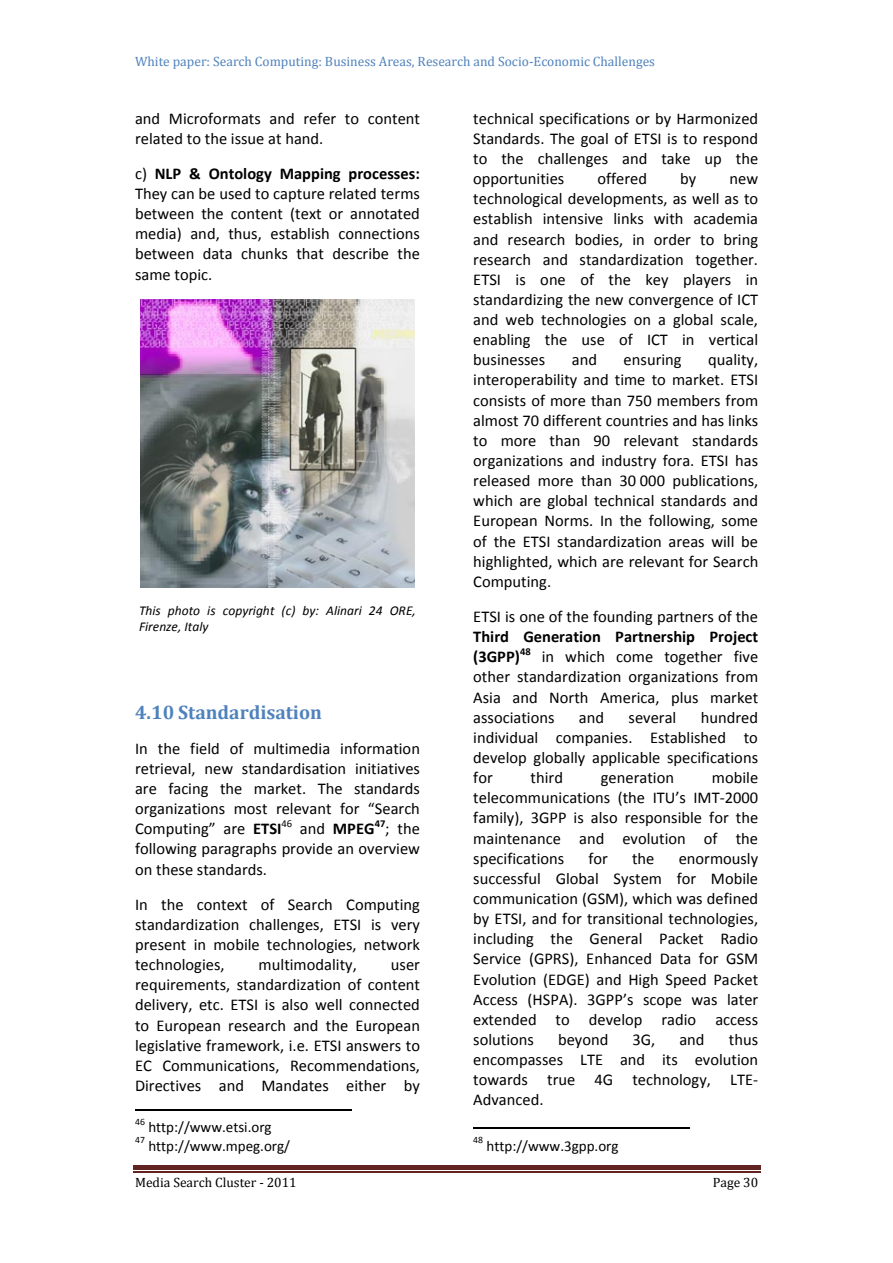
<style>
.page{position:relative;width:893px;height:1263px;background:#fff}
.page>*{position:absolute;margin:0;border:0;box-sizing:border-box;transform-origin:0 0}
.t1{font:700 19.5px "Cambria";color:#4f82bd}
.t2{font:16.5px/20.1px "Calibri";color:#000;text-align:justify}
.t3{font:700 16.5px/20.1px "Calibri";color:#000}
.t4{font:15px "Calibri";color:#000}
.t5{font:13.5px "Cambria";color:#4f82bd}
.t6{font:italic 13.5px/16.4px "Calibri";color:#000}
.t7{font:13.5px "Cambria";color:#000}
.t8{font:700 10.5px "Calibri";color:#000}
.t9{font:10.5px "Calibri";color:#000}
.t10{font:9.75px "Calibri";color:#000}
.s1{font-weight:700}
.s2{font-weight:400}
</style>
<div class="page">
<hr style="left:133px;top:1166px;width:627px;height:4px;background:#622423">
<hr style="left:133px;top:1171px;width:627px;height:1px;background:#622423">
<img style="left:140px;top:299px;width:274px;height:288px">
<hr style="left:135px;top:1110px;width:216px;height:1px;background:#000">
<hr style="left:473px;top:1128px;width:216px;height:1px;background:#000">
<p class="t5" style="left:135px;top:53px;width:521px">White paper: Search Computing: Business Areas, Research and Socio-Economic Challenges</p>
<p class="t2" style="left:135px;top:109px;width:286px">and Microformats and refer to content related to the issue at hand.</p>
<p class="t2" style="left:135px;top:165px;width:286px">c) <span class="s1">NLP &amp; Ontology Mapping processes:<br></span>They can be used to capture related terms between the content (text or annotated media) and, thus, establish connections between data chunks that describe the same topic.</p>
<p class="t6" style="left:139px;top:603px;width:278px">This photo is copyright (c) by: Alinari 24 ORE,<br>Firenze, Italy</p>
<p class="t1" style="left:135px;top:700px;width:188px">4.10 Standardisation</p>
<p class="t2" style="left:135px;top:740px;width:286px">In the field of multimedia information retrieval, new standardisation initiatives are facing the market. The standards organizations most relevant for “Search Computing” are <span class="s1">ETSI</span></p>
<p class="t9" style="left:281px;top:819px;width:12px">46</p>
<p class="t3" style="left:300px;top:820px;width:76px"><span class="s2">and</span> MPEG</p>
<p class="t8" style="left:374px;top:819px;width:12px">47</p>
<p class="t2" style="left:135px;top:820px;width:286px;text-indent:250px">; the following paragraphs provide an overview on these standards.</p>
<p class="t2" style="left:135px;top:896px;width:286px">In the context of Search Computing standardization challenges, ETSI is very present in mobile technologies, network technologies,</p>
<p class="t2" style="left:259px;top:956px;width:100px">multimodality,</p>
<p class="t2" style="left:135px;top:956px;width:286px;text-indent:256px">user requirements, standardization of content delivery, etc. ETSI is also well connected to European research and the European legislative framework, i.e. ETSI answers to EC Communications, Recommendations, Directives and Mandates either by</p>
<p class="t10" style="left:135px;top:1118px;width:11px">46</p>
<p class="t4" style="left:148px;top:1121px;width:125px">http://www.etsi.org</p>
<p class="t10" style="left:135px;top:1136px;width:11px">47</p>
<p class="t4" style="left:148px;top:1139px;width:143px">http://www.mpeg.org/</p>
<p class="t2" style="left:473px;top:109px;width:286px">technical specifications or by Harmonized Standards. The goal of ETSI is to respond to the challenges and take up the opportunities</p>
<p class="t2" style="left:597px;top:170px;width:51px">offered</p>
<p class="t2" style="left:680px;top:170px;width:18px">by</p>
<p class="t2" style="left:473px;top:170px;width:286px;text-indent:256px">new technological developments, as well as to establish intensive links with academia and research bodies, in order to bring research and standardization together.<br>ETSI is one of the key players in standardizing the new convergence of ICT and web technologies on a global scale, enabling the use of ICT in vertical businesses</p>
<p class="t2" style="left:473px;top:351px;width:286px;text-indent:235px">quality, interoperability and time to market. ETSI consists of more than 750 members from almost 70 different countries and has links to more than 90 relevant standards organizations and industry fora. ETSI has released more than 30 000 publications, which are global technical standards and European Norms. In the following, some of the ETSI standardization areas will be highlighted, which are relevant for Search Computing.</p>
<p class="t2" style="left:473px;top:608px;width:286px">ETSI is one of the founding partners of the</p>
<p class="t3" style="left:473px;top:628px;width:286px">Third Generation Partnership Project (3GPP)</p>
<p class="t2" style="left:572px;top:351px;width:27px">and</p>
<p class="t2" style="left:623px;top:351px;width:59px">ensuring</p>
<p class="t8" style="left:520px;top:647px;width:12px">48</p>
<p class="t2" style="left:473px;top:648px;width:286px;text-indent:68px">in which come together five other standardization organizations from Asia and North America, plus market associations</p>
<p class="t2" style="left:473px;top:709px;width:286px;text-indent:227px">hundred individual companies. Established to develop globally applicable specifications for</p>
<p class="t2" style="left:579px;top:709px;width:27px">and</p>
<p class="t2" style="left:628px;top:709px;width:49px">several</p>
<p class="t2" style="left:473px;top:769px;width:286px;text-indent:239px">mobile telecommunications (the ITU’s IMT-2000 family), 3GPP is also responsible for the maintenance and evolution of the specifications</p>
<p class="t2" style="left:530px;top:769px;width:34px">third</p>
<p class="t2" style="left:601px;top:769px;width:75px">generation</p>
<p class="t2" style="left:588px;top:850px;width:21px">for</p>
<p class="t2" style="left:632px;top:850px;width:24px">the</p>
<p class="t2" style="left:473px;top:850px;width:286px;text-indent:205px">enormously successful Global System for Mobile communication (GSM), which was defined by ETSI, and for transitional technologies, including the General Packet Radio Service (GPRS), Enhanced Data for GSM Evolution (EDGE) and High Speed Packet Access (HSPA). 3GPP’s scope was later extended to develop radio access solutions</p>
<p class="t2" style="left:473px;top:1031px;width:286px;text-indent:255px">thus encompasses LTE and its evolution towards true 4G technology, LTE-Advanced.</p>
<p class="t10" style="left:473px;top:1136px;width:11px">48</p>
<p class="t4" style="left:486px;top:1139px;width:133px">http://www.3gpp.org</p>
<p class="t2" style="left:558px;top:1031px;width:52px">beyond</p>
<p class="t2" style="left:632px;top:1031px;width:24px">3G,</p>
<p class="t2" style="left:679px;top:1031px;width:27px">and</p>
<p class="t7" style="left:135px;top:1174px;width:163px">Media Search Cluster - 2011</p>
<p class="t7" style="left:712px;top:1174px;width:47px">Page 30</p>
</div>
